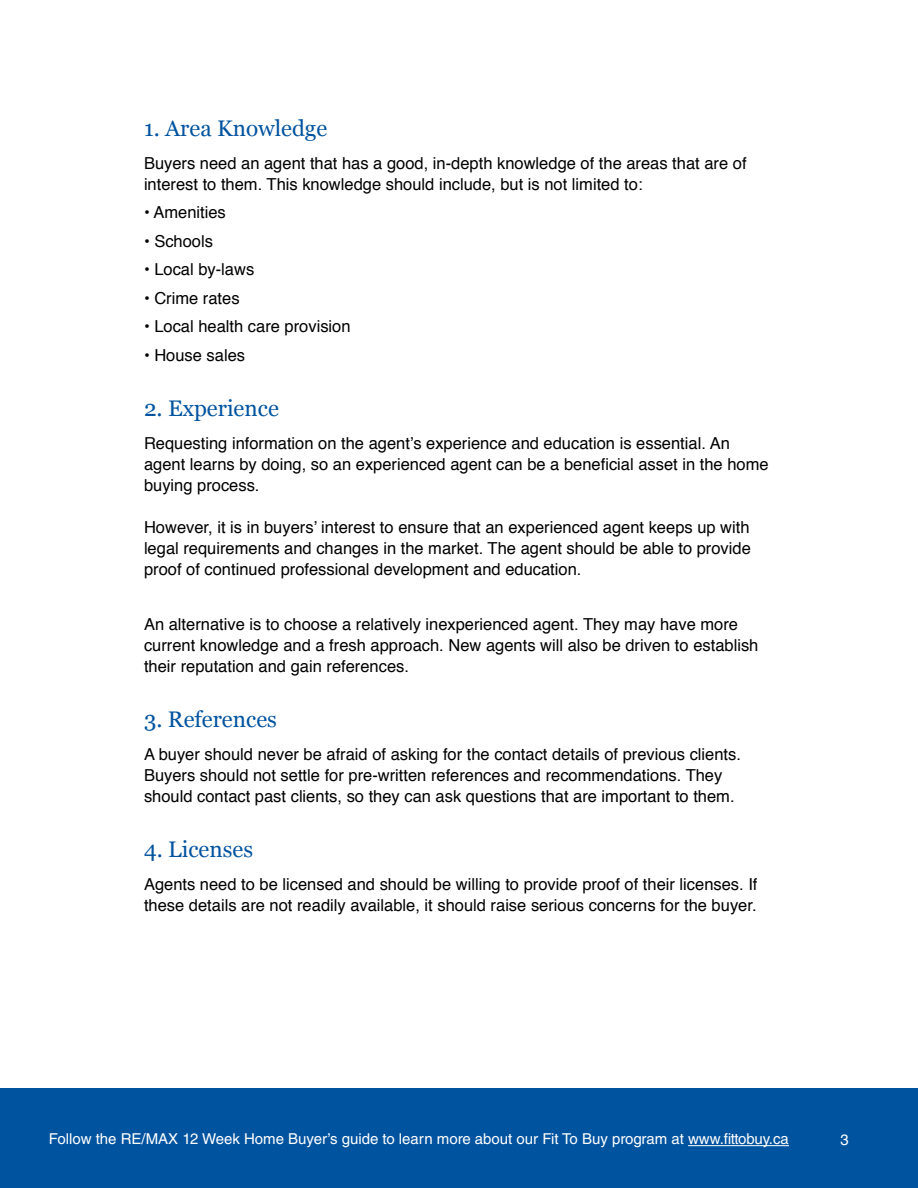
<style>
.page{position:relative;width:918px;height:1188px;background:#fff}
.page>*{position:absolute;margin:0;border:0;box-sizing:border-box;transform-origin:0 0}
.t1{font:22.5px "Georgia";color:#00539f}
.t2{font:16.5px/21px "Helvetica";color:#000}
.t3{font:15px "Helvetica LT Std";color:#fff}
.t4{font:15px "Helvetica";color:#fff}
</style>
<div class="page">
<div style="left:0;top:1089px;width:918px;height:99px;background:#00539f"></div>
<hr style="left:688px;top:1145px;width:101px;height:1px;background:#fff">
<h1 class="t1" style="left:144px;top:115px;width:185px">1. Area Knowledge</h1>
<p class="t2" style="left:144px;top:153px;width:604px">Buyers need an agent that has a good, in-depth knowledge of the areas that are of interest to them. This knowledge should include, but is not limited to:</p>
<p class="t2" style="left:144px;top:202px;width:83px">• Amenities</p>
<p class="t2" style="left:144px;top:231px;width:71px">• Schools</p>
<p class="t2" style="left:144px;top:259px;width:112px">• Local by-laws</p>
<p class="t2" style="left:144px;top:288px;width:97px">• Crime rates</p>
<p class="t2" style="left:144px;top:316px;width:208px">• Local health care provision</p>
<p class="t2" style="left:144px;top:345px;width:103px">• House sales</p>
<h1 class="t1" style="left:144px;top:395px;width:136px">2. Experience</h1>
<p class="t2" style="left:144px;top:433px;width:626px">Requesting information on the agent’s experience and education is essential. An agent learns by doing, so an experienced agent can be a beneficial asset in the home buying process.</p>
<p class="t2" style="left:144px;top:517px;width:608px;text-align:justify">However, it is in buyers’ interest to ensure that an experienced agent keeps up with legal requirements and changes in the market. The agent should be able to provide proof of continued professional development and education.</p>
<p class="t2" style="left:144px;top:614px;width:616px">An alternative is to choose a relatively inexperienced agent. They may have more current knowledge and a fresh approach. New agents will also be driven to establish their reputation and gain references.</p>
<h1 class="t1" style="left:144px;top:707px;width:134px">3. References</h1>
<p class="t2" style="left:144px;top:744px;width:599px">A buyer should never be afraid of asking for the contact details of previous clients.<br>Buyers should not settle for pre-written references and recommendations. They should contact past clients, so they can ask questions that are important to them.</p>
<h1 class="t1" style="left:144px;top:837px;width:111px">4. Licenses</h1>
<p class="t2" style="left:144px;top:875px;width:615px">Agents need to be licensed and should be willing to provide proof of their licenses. If these details are not readily available, it should raise serious concerns for the buyer.</p>
<p class="t3" style="left:49px;top:1130px;width:742px">Follow the RE/MAX 12 Week Home Buyer’s guide to learn more about our Fit To Buy program at www.fittobuy.ca</p>
<p class="t4" style="left:841px;top:1128px;width:10px">3</p>
</div>
